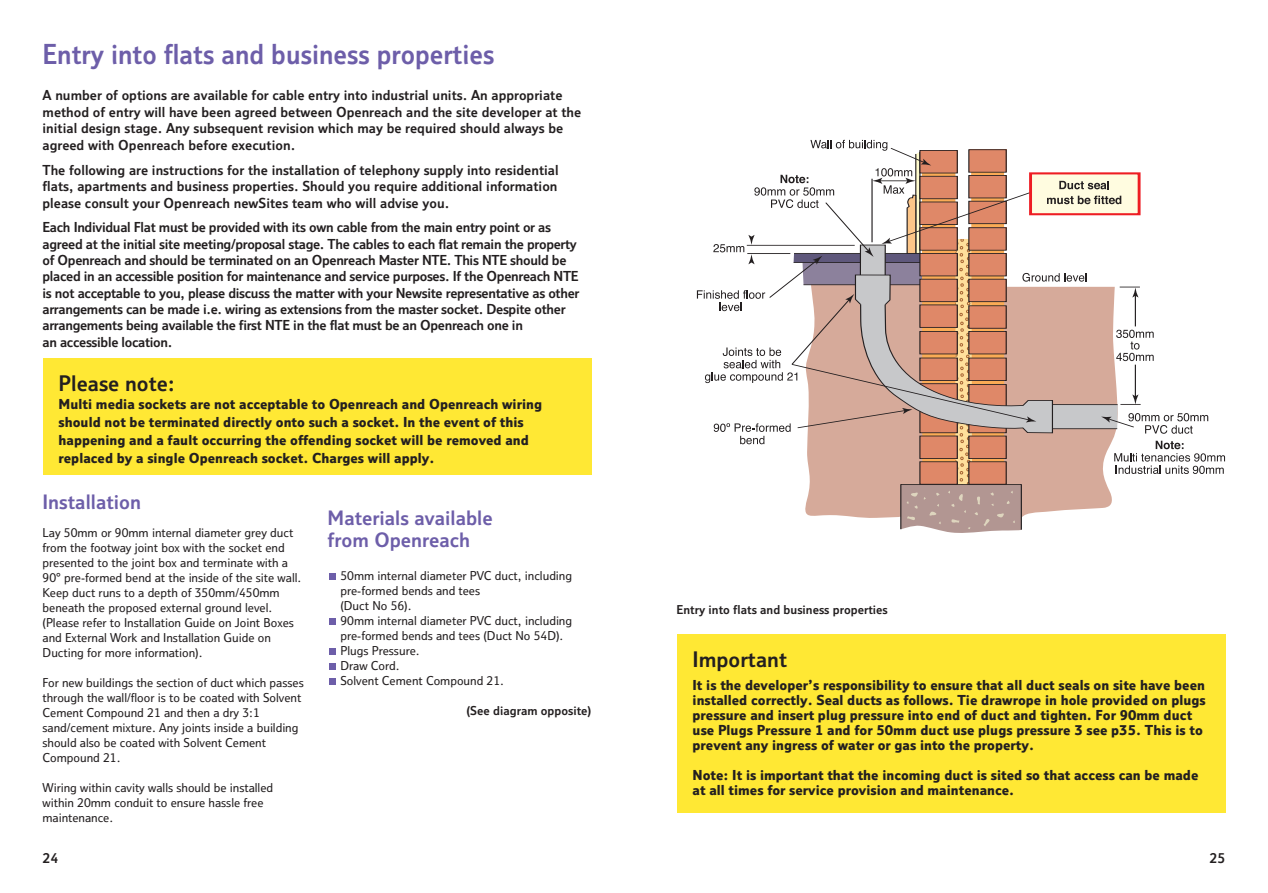
<style>
.page{position:relative;width:1268px;height:893px;background:#fff}
.page>*{position:absolute;margin:0;border:0;box-sizing:border-box;transform-origin:0 0}
.t1{font:27px "BT Bold";color:#6d5ea9;scale:.95 1}
.t2{font:21px "BT Bold";color:#231f20}
.t3{font:19.5px/22.5px "BT Bold";color:#6d5ea9}
.t4{font:13.5px/16.4px "BT Bold";letter-spacing:-.025em;color:#231f20;text-align:justify}
.t5{font:700 13.5px/15px "BT Extra";color:#231f20}
.t6{font:13.5px/16.5px "BT Bold";color:#231f20}
.t7{font:12px/15px "BT Medium";color:#231f20}
.t8{font:12px "BT Bold";color:#231f20}
</style>
<div class="page">
<svg style="left:696px;top:140px;width:528px;height:393px"></svg>
<div style="left:329px;top:678px;width:7px;height:7px;background:#6d5ea9"></div>
<div style="left:329px;top:663px;width:7px;height:7px;background:#6d5ea9"></div>
<div style="left:329px;top:648px;width:7px;height:7px;background:#6d5ea9"></div>
<div style="left:329px;top:618px;width:7px;height:7px;background:#6d5ea9"></div>
<div style="left:329px;top:573px;width:7px;height:7px;background:#6d5ea9"></div>
<div style="left:676px;top:635px;width:549px;height:178px;background:#ffe834"></div>
<div style="left:43px;top:359px;width:548px;height:116px;background:#ffe834"></div>
<h1 class="t1" style="left:43px;top:44px;width:477px">Entry into flats and business properties</h1>
<p class="t6" style="left:43px;top:88px;width:540px">A number of options are available for cable entry into industrial units. An appropriate method of entry will have been agreed between Openreach and the site developer at the initial design stage. Any subsequent revision which may be required should always be agreed with Openreach before execution.</p>
<p class="t4" style="left:43px;top:163px;width:517px">The following are instructions for the installation of telephony supply into residential flats, apartments and business properties. Should you require additional information please consult your Openreach newSites team who will advise you.</p>
<p class="t4" style="left:43px;top:221px;width:538px;text-align:left">Each Individual Flat must be provided with its own cable from the main entry point or as agreed at the initial site meeting/proposal stage. The cables to each flat remain the property of Openreach and should be terminated on an Openreach Master NTE. This NTE should be placed in an accessible position for maintenance and service purposes. If the Openreach NTE is not acceptable to you, please discuss the matter with your Newsite representative as other arrangements can be made i.e. wiring as extensions from the master socket. Despite other arrangements being available the first NTE in the flat must be an Openreach one in<br>an accessible location.</p>
<h2 class="t2" style="left:59px;top:375px;width:118px">Please note:</h2>
<p class="t5" style="left:59px;top:396px;width:485px;line-height:18px">Multi media sockets are not acceptable to Openreach and Openreach wiring should not be terminated directly onto such a socket. In the event of this happening and a fault occurring the offending socket will be removed and replaced by a single Openreach socket. Charges will apply.</p>
<h3 class="t3" style="left:43px;top:492px;width:100px">Installation</h3>
<p class="t7" style="left:43px;top:526px;width:260px">Lay 50mm or 90mm internal diameter grey duct from the footway joint box with the socket end presented to the joint box and terminate with a 90° pre-formed bend at the inside of the site wall.<br>Keep duct runs to a depth of 350mm/450mm beneath the proposed external ground level. (Please refer to Installation Guide on Joint Boxes and External Work and Installation Guide on Ducting for more information).</p>
<p class="t7" style="left:43px;top:676px;width:263px">For new buildings the section of duct which passes through the wall/floor is to be coated with Solvent Cement Compound 21 and then a dry 3:1 sand/cement mixture. Any joints inside a building should also be coated with Solvent Cement Compound 21.</p>
<p class="t7" style="left:43px;top:781px;width:232px">Wiring within cavity walls should be installed within 20mm conduit to ensure hassle free maintenance.</p>
<h3 class="t3" style="left:327px;top:508px;width:166px">Materials available from Openreach</h3>
<p class="t7" style="left:340px;top:570px;width:233px">50mm internal diameter PVC duct, including pre-formed bends and tees<br>(Duct No 56).<br>90mm internal diameter PVC duct, including pre-formed bends and tees (Duct No 54D).<br>Plugs Pressure.<br>Draw Cord.<br>Solvent Cement Compound 21.</p>
<p class="t8" style="left:466px;top:706px;width:126px">(See diagram opposite)</p>
<p class="t8" style="left:676px;top:605px;width:213px">Entry into flats and business properties</p>
<h2 class="t2" style="left:692px;top:651px;width:96px">Important</h2>
<p class="t5" style="left:692px;top:679px;width:514px">It is the developer’s responsibility to ensure that all duct seals on site have been installed correctly. Seal ducts as follows. Tie drawrope in hole provided on plugs pressure and insert plug pressure into end of duct and tighten. For 90mm duct use Plugs Pressure 1 and for 50mm duct use plugs pressure 3 see p35. This is to prevent any ingress of water or gas into the property.</p>
<p class="t5" style="left:692px;top:769px;width:507px">Note: It is important that the incoming duct is sited so that access can be made at all times for service provision and maintenance.</p>
<p class="t4" style="left:43px;top:851px;width:17px">24</p>
<p class="t4" style="left:1209px;top:851px;width:17px">25</p>
</div>
